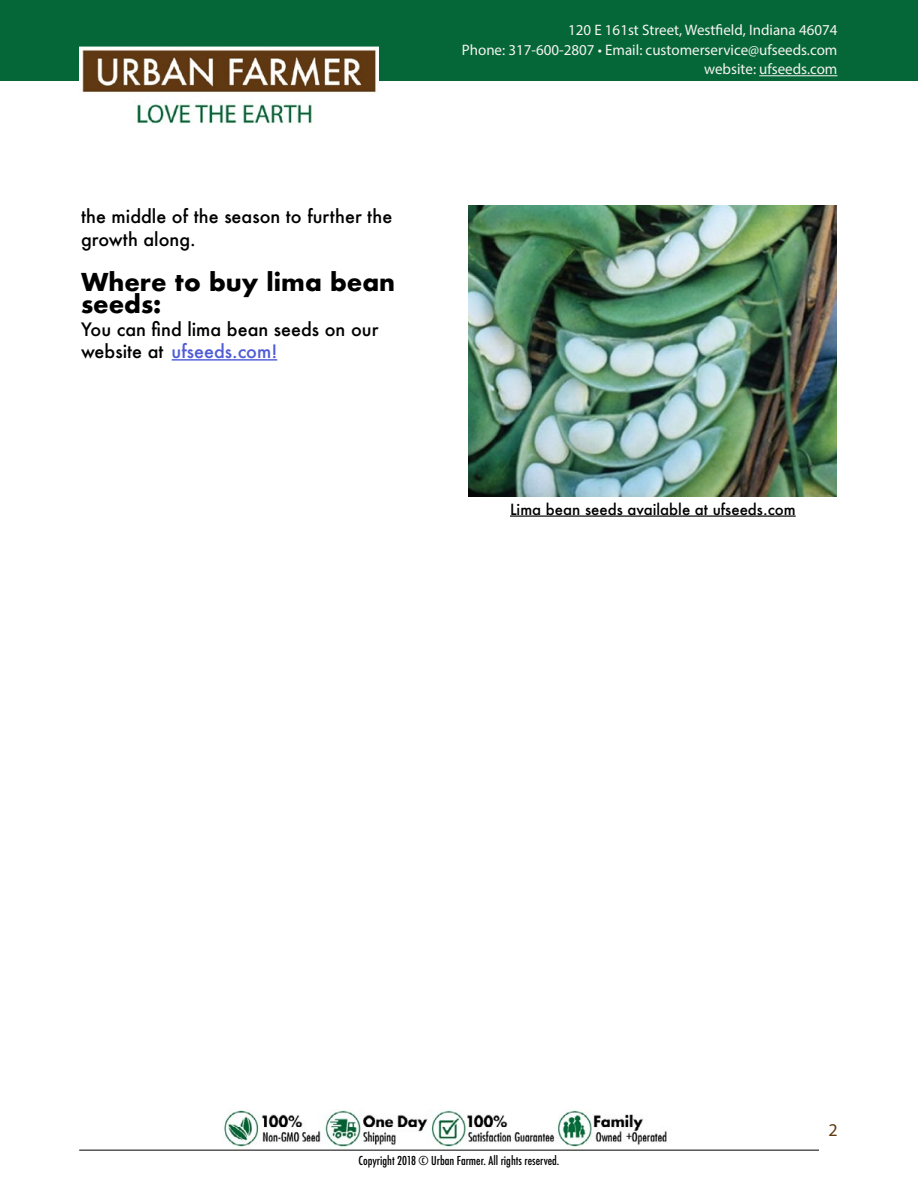
<style>
.page{position:relative;width:918px;height:1188px;background:#fff}
.page>*{position:absolute;margin:0;border:0;box-sizing:border-box;transform-origin:0 0}
.t1{font:700 24px/22.5px "Futura";color:#000}
.t2{font:500 18px/22.5px "Futura";color:#000}
.t3{font:18px "Myriad Pro";color:#603812}
.t4{font:15.15px/19.5px "Myriad Pro";color:#f5f3f1;text-align:right}
.t5{font:500 15px "Futura";color:#000}
.t6{font:500 condensed 12px "Futura";color:#000}
.s1{color:#4f5cd6}
</style>
<div class="page">
<hr style="left:79px;top:1150px;width:740px;height:1px;background:#000">
<div style="left:0;top:0;width:918px;height:81px;background:#056738"></div>
<img style="left:468px;top:205px;width:369px;height:291px">
<hr style="left:510px;top:515px;width:286px;height:2px;background:#000">
<hr style="left:759px;top:75px;width:78px;height:1px;background:#f5f3f1">
<hr style="left:172px;top:359px;width:105px;height:2px;background:#4f5cd6">
<img style="left:223px;top:1110px;width:444px;height:37px">
<img style="left:79px;top:47px;width:299px;height:77px">
<p class="t2" style="left:81px;top:205px;width:313px">the middle of the season to further the growth along.</p>
<h1 class="t1" style="left:81px;top:270px;width:316px">Where to buy lima bean seeds:</h1>
<p class="t2" style="left:81px;top:317px;width:299px">You can find lima bean seeds on our website at <span class="s1">ufseeds.com!</span></p>
<p class="t4" style="left:462px;top:20px;width:377px">120 E 161st Street, Westfield, Indiana 46074<br>Phone: 317-600-2807 • Email: customerservice@ufseeds.com website: ufseeds.com</p>
<p class="t5" style="left:510px;top:499px;width:287px">Lima bean seeds available at ufseeds.com</p>
<p class="t3" style="left:828px;top:1119px;width:11px">2</p>
<p class="t6" style="left:359px;top:1153px;width:202px">Copyright 2018 © Urban Farmer. All rights reserved.</p>
</div>
